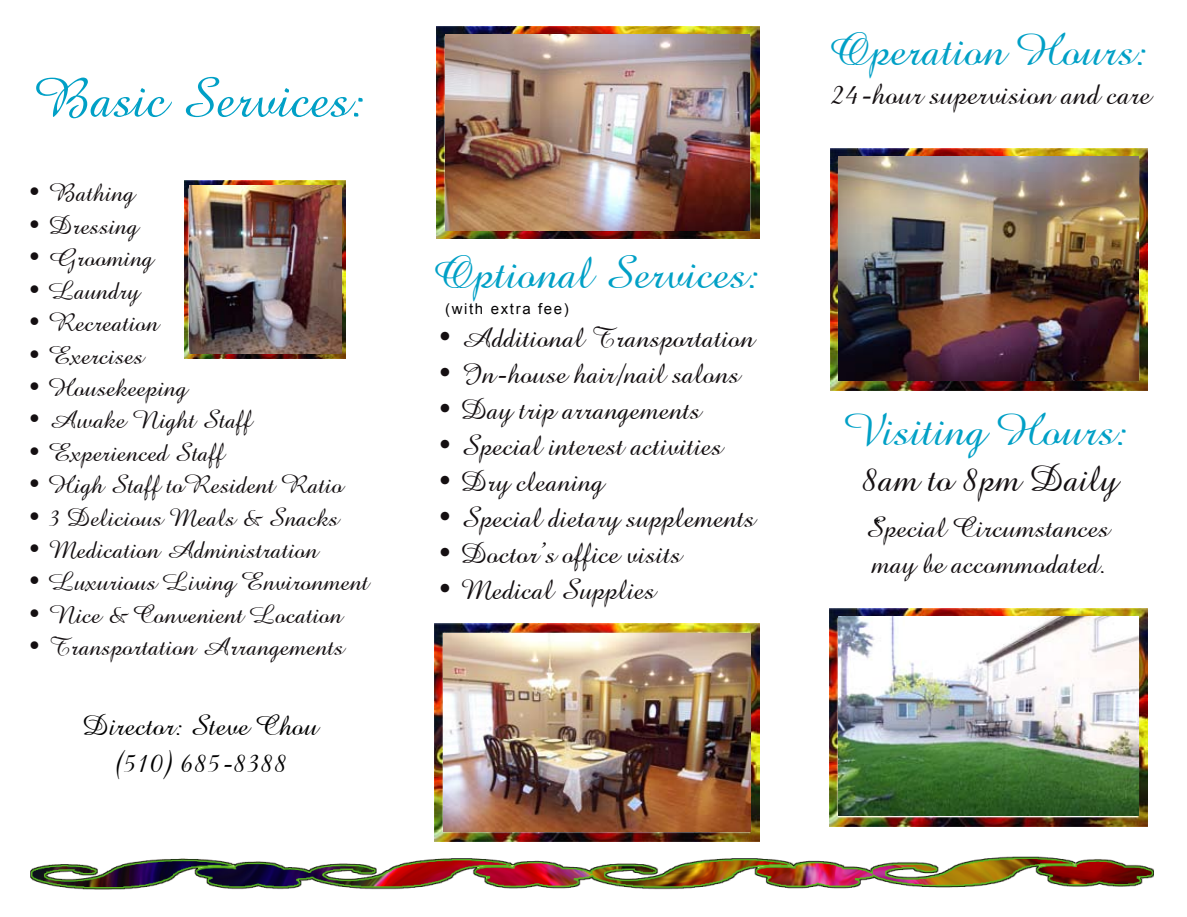
<style>
.page{position:relative;width:1187px;height:917px;background:#fff}
.page>*{position:absolute;margin:0;border:0;box-sizing:border-box;transform-origin:0 0}
.t1{font:57px "Amaze Normal";color:#00a0c6}
.t2{font:48px "Amaze Normal";color:#00a0c6}
.t3{font:39px "Amaze Normal";color:#140f11}
.t4{font:31.5px "Amaze Normal";color:#140f11}
.t5{font:30px/36px "Amaze Normal";color:#140f11}
.t6{font:30px/36px "Amaze Normal";color:#000;text-align:center}
.t7{font:27px "Amaze Normal";color:#140f11}
.t8{font:18px "Arial";color:#060506}
.t9{font:15px "Arial";letter-spacing:.11em;color:#060506}
</style>
<div class="page">
<img style="left:30px;top:856px;width:1124px;height:34px">
<img style="left:434px;top:623px;width:325px;height:218px">
<img style="left:830px;top:148px;width:317px;height:242px">
<img style="left:829px;top:608px;width:318px;height:218px">
<img style="left:185px;top:181px;width:161px;height:178px">
<img style="left:190px;top:185px;width:151px;height:168px">
<img style="left:437px;top:27px;width:322px;height:212px">
<img style="left:445px;top:35px;width:305px;height:196px">
<img style="left:444px;top:633px;width:306px;height:198px">
<img style="left:838px;top:157px;width:301px;height:223px">
<img style="left:838px;top:617px;width:300px;height:199px">
<h1 class="t1" style="left:33px;top:61px;width:333px">Basic Services:</h1>
<p class="t7" style="left:27px;top:175px;width:109px">• Bathing</p>
<p class="t7" style="left:27px;top:207px;width:113px">• Dressing</p>
<p class="t7" style="left:27px;top:240px;width:128px">• Grooming</p>
<p class="t7" style="left:27px;top:272px;width:114px">• Laundry</p>
<p class="t7" style="left:27px;top:305px;width:133px">• Recreation</p>
<p class="t7" style="left:27px;top:337px;width:118px">• Exercises</p>
<p class="t7" style="left:27px;top:369px;width:162px">• Housekeeping</p>
<p class="t7" style="left:27px;top:402px;width:226px">• Awake Night Staff</p>
<p class="t7" style="left:27px;top:434px;width:199px">• Experienced Staff</p>
<p class="t7" style="left:27px;top:467px;width:318px">• High Staff toResident Ratio</p>
<p class="t7" style="left:27px;top:499px;width:313px">• 3 Delicious Meals &amp; Snacks</p>
<p class="t7" style="left:27px;top:531px;width:293px">• Medication Administration</p>
<p class="t7" style="left:27px;top:564px;width:343px">• Luxurious Living Environment</p>
<p class="t7" style="left:27px;top:596px;width:317px">• Nice &amp; Convenient Location</p>
<p class="t7" style="left:27px;top:629px;width:319px">• Transportation Arrangements</p>
<p class="t6" style="left:82px;top:707px;width:237px">Director: Steve Chou (510) 685-8388</p>
<h2 class="t2" style="left:434px;top:241px;width:327px">Optional Services:</h2>
<p class="t9" style="left:445px;top:299px;width:125px">(with extra fee)</p>
<p class="t5" style="left:436px;top:318px;width:319px">• Additional Transportation</p>
<p class="t5" style="left:436px;top:354px;width:304px">• In-house hair/nail salons</p>
<p class="t5" style="left:436px;top:390px;width:266px">• Day trip arrangements</p>
<p class="t5" style="left:436px;top:426px;width:287px">• Special interest activities</p>
<p class="t5" style="left:436px;top:462px;width:169px">• Dry cleaning</p>
<p class="t5" style="left:436px;top:498px;width:320px">• Special dietary supplements</p>
<p class="t5" style="left:436px;top:534px;width:246px">• Doctor’s office visits</p>
<p class="t5" style="left:436px;top:570px;width:220px">• Medical Supplies</p>
<h2 class="t2" style="left:830px;top:18px;width:318px">Operation Hours:</h2>
<p class="t4" style="left:830px;top:73px;width:322px">24-hour supervision and care</p>
<h2 class="t2" style="left:842px;top:398px;width:287px">Visiting Hours:</h2>
<h3 class="t3" style="left:861px;top:453px;width:258px">8am to 8pm Daily</h3>
<p class="t5" style="left:864px;top:509px;width:246px">Special Circumstances may be accommodated.</p>
<p class="t8" style="left:873px;top:513px;width:9px">*</p>
</div>
